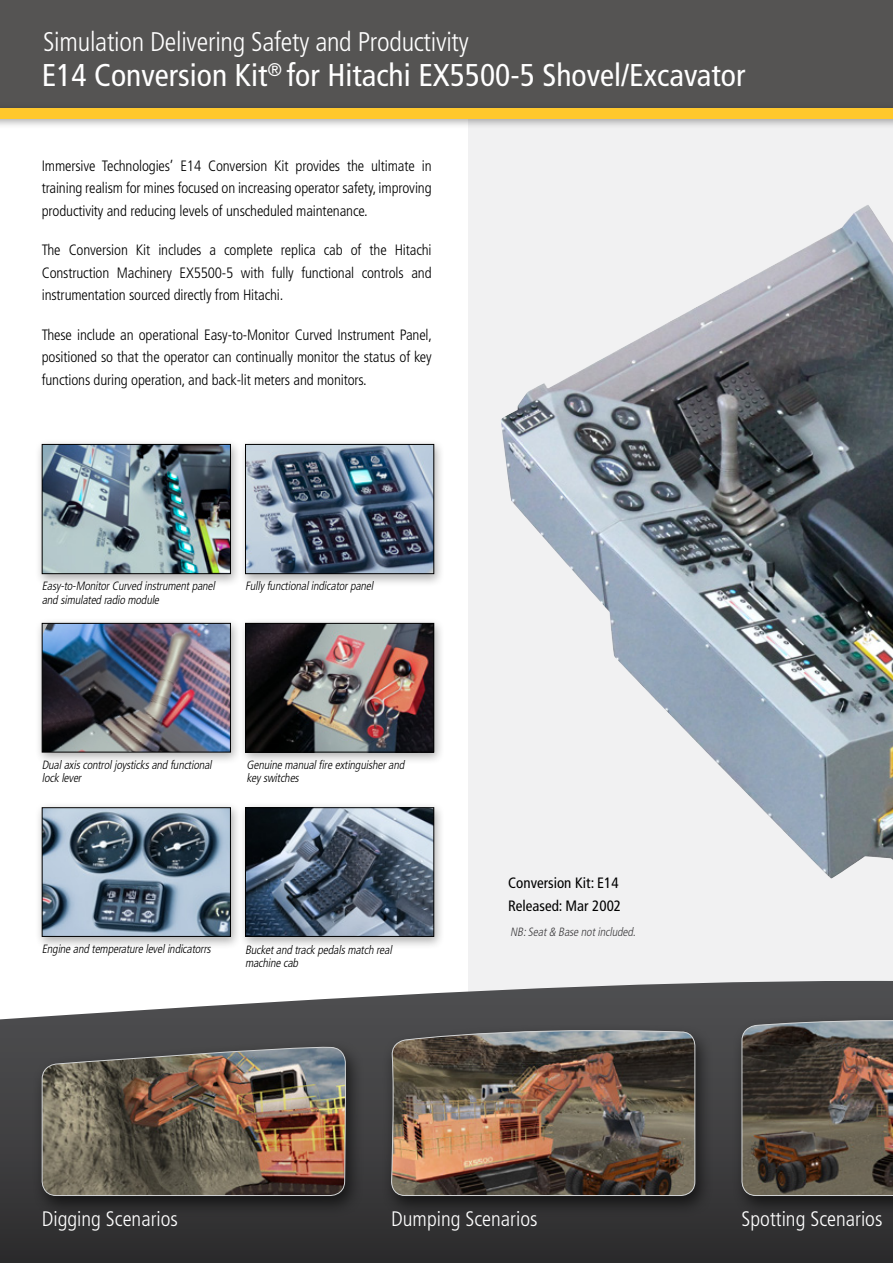
<style>
.page{position:relative;width:893px;height:1263px;background:#fff}
.page>*{position:absolute;margin:0;border:0;box-sizing:border-box;transform-origin:0 0}
.t1{font:condensed 31.5px "Frutiger LT Std";color:#fff}
.t2{font:300 condensed 27px "Frutiger LT Std";letter-spacing:-.01em;color:#fff}
.t3{font:300 condensed 21px "Frutiger LT Std";color:#fff}
.t4{font:300 condensed 15px/22.5px "Frutiger LT Std";letter-spacing:-.01em;color:#000;text-align:justify}
.t5{font:condensed 15px/22.5px "Frutiger LT Std";color:#000}
.t6{font:italic 300 condensed 12px/13.5px "Frutiger LT Std";color:#000}
.t7{font:italic 300 condensed 12px "Frutiger LT Std";color:#414042}
</style>
<div class="page">
<div style="left:468px;top:83px;width:425px;height:931px;background:#f1f1f2"></div>
<img style="left:501px;top:205px;width:392px;height:674px">
<div style="left:0;top:0;width:893px;height:115px;background:#555453"></div>
<div style="left:0;top:102px;width:893px;height:27px;background:#000;opacity:.35"></div>
<div style="left:0;top:108px;width:893px;height:11px;background:#ffc82c"></div>
<svg style="left:0;top:981px;width:893px;height:282px;background:#555456"></svg>
<div style="left:731px;top:1013px;width:162px;height:204px;background:#000;opacity:.63"></div>
<img style="left:741px;top:1013px;width:152px;height:183px">
<div style="left:382px;top:1023px;width:332px;height:194px;background:#000;opacity:.63"></div>
<img style="left:391px;top:1026px;width:305px;height:170px">
<div style="left:32px;top:1040px;width:332px;height:177px;background:#000;opacity:.63"></div>
<img style="left:41px;top:1045px;width:305px;height:151px">
<div style="left:238px;top:439px;width:208px;height:148px;background:#000;opacity:.32"></div>
<img style="left:247px;top:446px;width:185px;height:126px">
<div style="left:245px;top:444px;width:189px;height:130px;border:1px solid #000"></div>
<div style="left:35px;top:439px;width:207px;height:148px;background:#000;opacity:.32"></div>
<img style="left:44px;top:446px;width:185px;height:126px">
<div style="left:42px;top:444px;width:189px;height:130px;border:1px solid #000"></div>
<div style="left:35px;top:618px;width:207px;height:147px;background:#000;opacity:.32"></div>
<img style="left:44px;top:625px;width:185px;height:125px">
<div style="left:42px;top:623px;width:189px;height:129px;border:1px solid #000"></div>
<div style="left:238px;top:618px;width:208px;height:147px;background:#000;opacity:.32"></div>
<img style="left:247px;top:625px;width:185px;height:125px">
<div style="left:245px;top:623px;width:189px;height:129px;border:1px solid #000"></div>
<div style="left:35px;top:802px;width:207px;height:147px;background:#000;opacity:.32"></div>
<img style="left:44px;top:809px;width:185px;height:126px">
<div style="left:42px;top:807px;width:189px;height:130px;border:1px solid #000"></div>
<div style="left:238px;top:802px;width:208px;height:147px;background:#000;opacity:.32"></div>
<img style="left:247px;top:809px;width:185px;height:126px">
<div style="left:245px;top:807px;width:189px;height:130px;border:1px solid #000"></div>
<h2 class="t2" style="left:43px;top:26px;width:427px">Simulation Delivering Safety and Productivity</h2>
<h1 class="t1" style="left:42px;top:57px;width:705px">E14 Conversion Kit<sup>®</sup> for Hitachi EX5500-5 Shovel/Excavator</h1>
<p class="t4" style="left:42px;top:154px;width:391px">Immersive Technologies’ E14 Conversion Kit provides the ultimate in training realism for mines focused on increasing operator safety, improving productivity and reducing levels of unscheduled maintenance.</p>
<p class="t4" style="left:42px;top:239px;width:391px">The Conversion Kit includes a complete replica cab of the Hitachi Construction Machinery EX5500‑5 with fully functional controls and instrumentation sourced directly from Hitachi.</p>
<p class="t4" style="left:42px;top:323px;width:392px">These include an operational Easy-to-Monitor Curved Instrument Panel, positioned so that the operator can continually monitor the status of key functions during operation, and back-lit meters and monitors.</p>
<p class="t6" style="left:42px;top:579px;width:177px">Easy-to-MonitorCurved instrumentpanel and simulated radio module</p>
<p class="t6" style="left:245px;top:579px;width:132px">Fullyfunctionalindicatorpanel</p>
<p class="t6" style="left:42px;top:758px;width:174px">Dualaxiscontroljoysticksand functional lock lever</p>
<p class="t6" style="left:247px;top:758px;width:162px">Genuine manualfire extinguisherand keyswitches</p>
<p class="t6" style="left:42px;top:943px;width:173px">Engine and temperature levelindicatorrs</p>
<p class="t6" style="left:245px;top:943px;width:151px">Bucketand track pedalsmatch real machine cab</p>
<p class="t5" style="left:508px;top:872px;width:114px">Conversion Kit: E14<br>Released: Mar 2002</p>
<p class="t7" style="left:510px;top:925px;width:129px">NB:Seat&amp; Base notincluded.</p>
<h3 class="t3" style="left:42px;top:1207px;width:138px">Digging Scenarios</h3>
<h3 class="t3" style="left:391px;top:1207px;width:148px">Dumping Scenarios</h3>
<h3 class="t3" style="left:742px;top:1207px;width:142px">Spotting Scenarios</h3>
</div>
